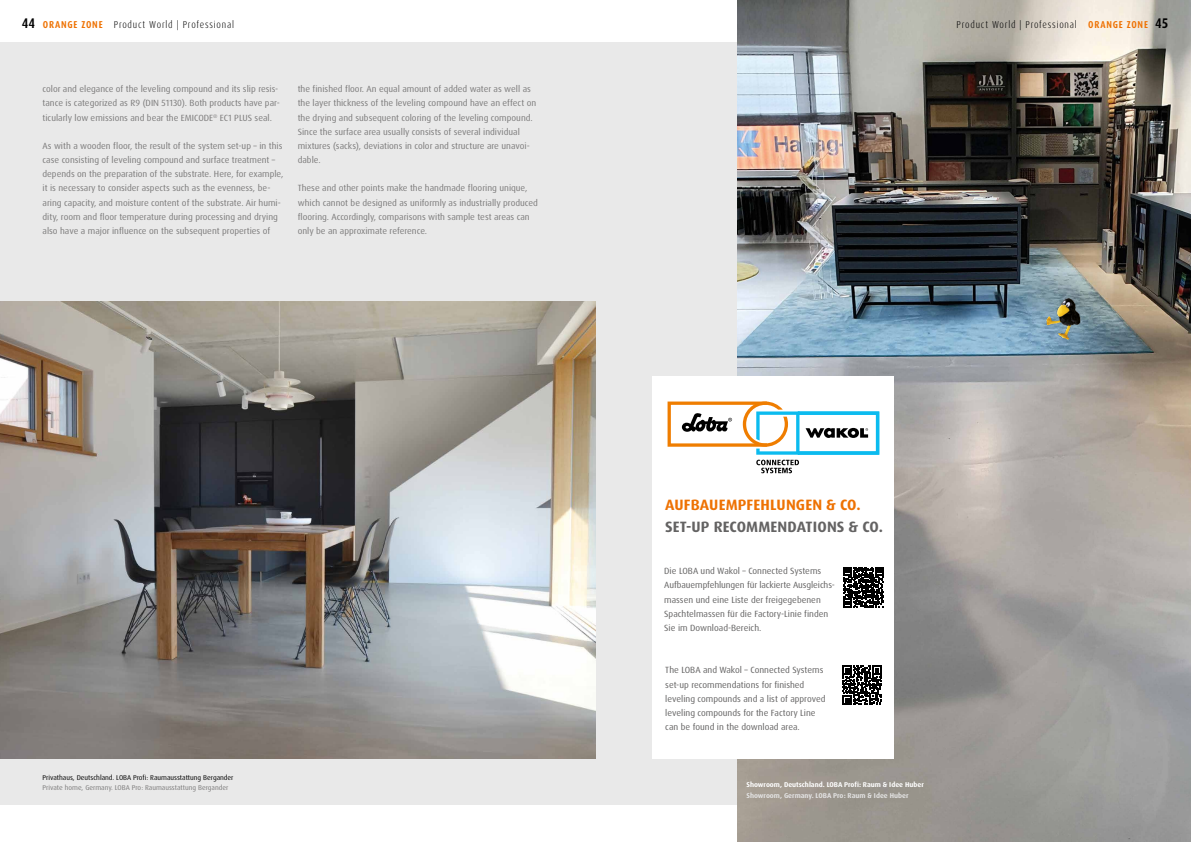
<style>
.page{position:relative;width:1191px;height:842px;background:#fff}
.page>*{position:absolute;margin:0;border:0;box-sizing:border-box;transform-origin:0 0}
.t1{font:700 15px "Dax Pro";letter-spacing:.01em;color:#646363}
.t2{font:700 15px "Dax Pro";letter-spacing:.01em;color:#ee7203}
.t3{font:300 condensed 10px "Dax Pro";letter-spacing:.08em;color:#000}
.t4{font:700 condensed 10px "Dax Pro";letter-spacing:.08em;color:#ee7203}
.t5{font:9px/14.2px "Dax Pro";color:#7c7b7b}
.t6{font:9px/14.2px "Dax Pro";color:#646363}
.t7{font:7px "Dax Pro";color:#000}
.t8{font:7px "Dax Pro";color:#7c7b7b}
.t9{font:700 7px "Dax Pro";color:#fff}
.t10{font:700 7px "Dax Pro";color:#e3e3e3}
.s1{font-size:14px;color:#000}
</style>
<div class="page">
<div style="left:0;top:43px;width:1191px;height:761px;background:#e9e9e9"></div>
<img style="left:737px;top:0;width:454px;height:842px">
<div style="left:652px;top:376px;width:241px;height:382px;background:#fff"></div>
<img style="left:0;top:301px;width:595px;height:457px">
<svg style="left:667px;top:401px;width:212px;height:72px"></svg>
<img style="left:1032px;top:285px;width:52px;height:68px">
<svg style="left:843px;top:567px;width:40px;height:40px"></svg>
<svg style="left:842px;top:665px;width:39px;height:40px"></svg>
<p class="t4" style="left:22px;top:18px;width:82px"><span class="s1">44</span> ORANGE ZONE</p>
<p class="t4" style="left:1088px;top:18px;width:82px">ORANGE ZONE <span class="s1">45</span></p>
<p class="t3" style="left:114px;top:18px;width:122px">Product World | Professional</p>
<p class="t3" style="left:956px;top:18px;width:122px">Product World | Professional</p>
<p class="t5" style="left:43px;top:82px;width:239px">color and elegance of the leveling compound and its slip resis&shy;tance is categorized as R9 (DIN 51130). Both products have par&shy;ticularly low emissions and bear the EMICODE<sup>®</sup> EC1 PLUS seal.</p>
<p class="t5" style="left:43px;top:139px;width:242px">As with a wooden floor, the result of the system set-up – in this case consisting of leveling compound and surface treatment – depends on the preparation of the substrate. Here, for example, it is necessary to consider aspects such as the evenness, be&shy;aring capacity, and moisture content of the substrate. Air humi&shy;dity, room and floor temperature during processing and drying also have a major influence on the subsequent properties of</p>
<p class="t5" style="left:298px;top:82px;width:240px">the finished floor. An equal amount of added water as well as the layer thickness of the leveling compound have an effect on the drying and subsequent coloring of the leveling compound.<br>Since the surface area usually consists of several individual mixtures (sacks), deviations in color and structure are unavoi&shy;dable.</p>
<p class="t5" style="left:298px;top:181px;width:242px">These and other points make the handmade flooring unique, which cannot be designed as uniformly as industrially produced flooring. Accordingly, comparisons with sample test areas can only be an approximate reference.</p>
<p class="t7" style="left:43px;top:773px;width:192px">Privathaus, Deutschland. LOBA Profi: Raumausstattung Bergander</p>
<p class="t8" style="left:43px;top:783px;width:187px">Private home, Germany. LOBA Pro: Raumausstattung Bergander</p>
<h1 class="t2" style="left:665px;top:495px;width:197px">AUFBAUEMPFEHLUNGEN &amp; CO.</h1>
<h1 class="t1" style="left:665px;top:517px;width:219px">SET-UP RECOMMENDATIONS &amp; CO.</h1>
<p class="t6" style="left:664px;top:564px;width:172px">Die LOBA und Wakol – Connected Systems Aufbauempfehlungen für lackierte Ausgleichs&shy;massen und eine Liste der freigegebenen Spachtelmassen für die Factory-Linie finden Sie im Download-Bereich.</p>
<p class="t6" style="left:665px;top:663px;width:162px">The LOBA and Wakol – Connected Systems set-up recommendations for finished leveling compounds and a list of approved leveling compounds for the Factory Line can be found in the download area.</p>
<p class="t9" style="left:746px;top:780px;width:179px">Showroom, Deutschland. LOBA Profi: Raum &amp; Idee Huber</p>
<p class="t10" style="left:746px;top:790px;width:163px">Showroom, Germany. LOBA Pro: Raum &amp; Idee Huber</p>
</div>
